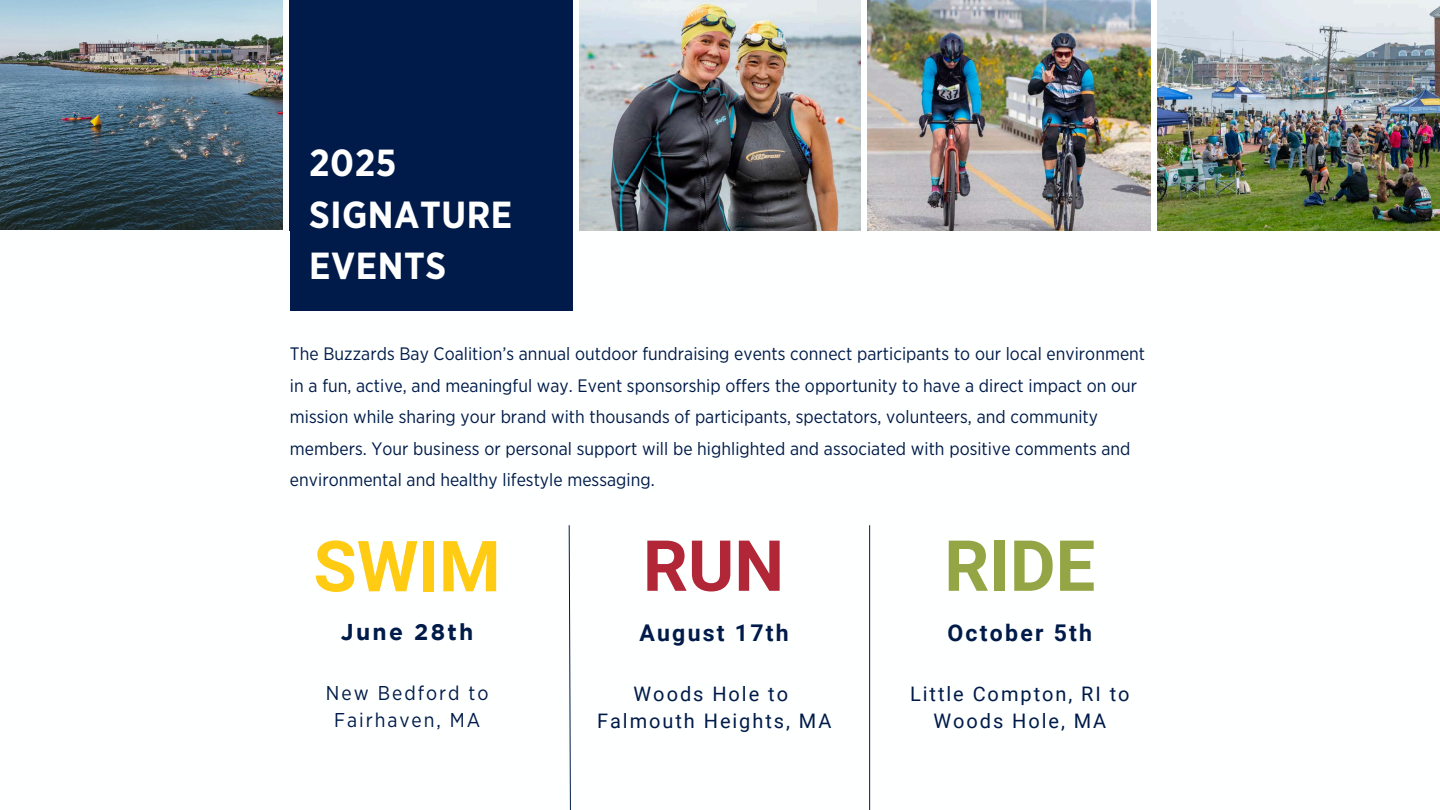
<style>
.page{position:relative;width:1440px;height:810px;background:#fff}
.page>*{position:absolute;margin:0;border:0;box-sizing:border-box;transform-origin:0 0}
.t1{font:700 70.6px "Roboto";color:#ffcb13}
.t2{font:700 70.6px "Roboto";color:#94a545}
.t3{font:700 70.6px "Roboto";color:#b12738}
.t4{font:700 61.7px "Gotham Narrow";letter-spacing:.015em;color:#fff}
.t5{font:700 37.7px/51.8px "Gotham Narrow";letter-spacing:.015em;color:#fff}
.t6{font:700 23.1px "Roboto";letter-spacing:.1em;color:#001b49}
.t7{font:700 22.8px "Gotham";letter-spacing:.1em;color:#001b49}
.t8{font:20px/27px "Roboto";letter-spacing:.1em;color:#001b49;text-align:center}
.t9{font:20px/27px "Gotham Narrow";letter-spacing:.1em;color:#001b49;text-align:center}
.t10{font:18px/31.5px "Gotham Narrow";color:#001b49}
</style>
<div class="page">
<svg style="left:568px;top:525px;width:3px;height:285px"></svg>
<hr style="left:869px;top:525px;width:1px;height:285px;background:#001b49">
<img style="left:1157px;top:0;width:283px;height:230px">
<img style="left:0;top:0;width:283px;height:230px">
<img style="left:579px;top:0;width:282px;height:230px">
<img style="left:868px;top:0;width:282px;height:230px">
<div style="left:290px;top:0;width:282px;height:310px;background:#001b49"></div>
<h5 class="t5" style="left:309px;top:139px;width:205px">2025<br>SIGNATURE<br>EVENTS</h5>
<p class="t4" style="left:274px;top:188px;width:226px">EVENTS</p>
<h4 class="t10" style="left:290px;top:339px;width:857px">The Buzzards Bay Coalition’s annual outdoor fundraising events connect participants to our local environment in a fun, active, and meaningful way. Event sponsorship offers the opportunity to have a direct impact on our mission while sharing your brand with thousands of participants, spectators, volunteers, and community members. Your business or personal support will be highlighted and associated with positive comments and environmental and healthy lifestyle messaging.</h4>
<h3 class="t1" style="left:313px;top:526px;width:189px">SWIM</h3>
<h2 class="t7" style="left:341px;top:623px;width:134px">June 28th</h2>
<p class="t9" style="left:326px;top:680px;width:164px">New Bedford to<br>Fairhaven, MA</p>
<h1 class="t3" style="left:643px;top:525px;width:143px">RUN</h1>
<h4 class="t6" style="left:639px;top:620px;width:151px">August 17th</h4>
<h5 class="t8" style="left:597px;top:681px;width:236px">Woods Hole to<br>Falmouth Heights, MA</h5>
<p class="t2" style="left:944px;top:525px;width:153px">RIDE</p>
<h1 class="t6" style="left:947px;top:620px;width:146px">October 5th</h1>
<p class="t8" style="left:910px;top:681px;width:221px">Little Compton, RI to<br>Woods Hole, MA</p>
</div>
